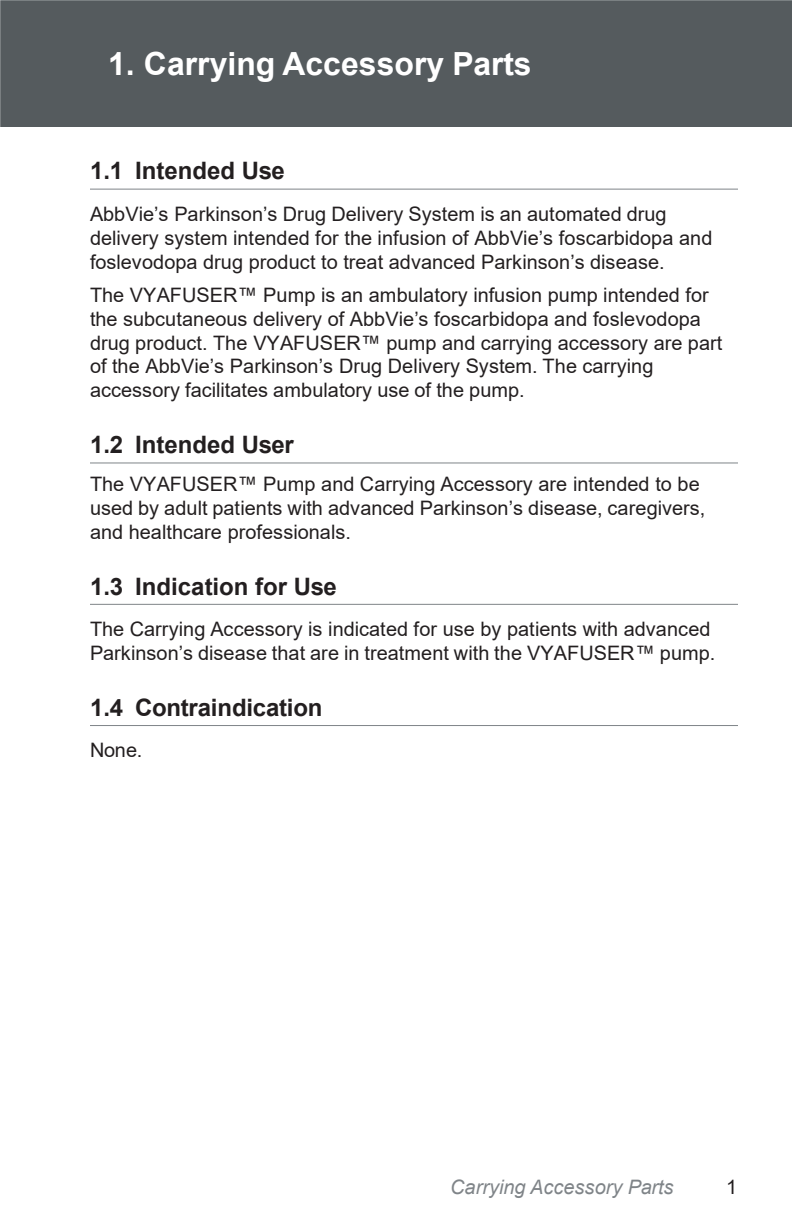
<style>
.page{position:relative;width:792px;height:1224px;background:#fff}
.page>*{position:absolute;margin:0;border:0;box-sizing:border-box;transform-origin:0 0}
.t1{font:700 32px "Arial";color:#fff}
.t2{font:700 24px "Arial";color:#231f20}
.t3{font:20px/23.8px "Arial";color:#231f20}
.t4{font:italic 20px "Arial";color:#7f8488}
</style>
<div class="page">
<div style="left:0;top:0;width:792px;height:126px;background:#555b5e"></div>
<hr style="left:90px;top:189px;width:648px;height:1px;background:#7f8488">
<hr style="left:90px;top:462px;width:648px;height:1px;background:#7f8488">
<hr style="left:90px;top:604px;width:648px;height:1px;background:#7f8488">
<hr style="left:90px;top:725px;width:648px;height:1px;background:#7f8488">
<h1 class="t1" style="left:108px;top:41px;width:425px">1. Carrying Accessory Parts</h1>
<p class="t2" style="left:90px;top:154px;width:196px">1.1 Intended Use</p>
<p class="t3" style="left:90px;top:202px;width:624px">AbbVie’s Parkinson’s Drug Delivery System is an automated drug delivery system intended for the infusion of AbbVie’s foscarbidopa and foslevodopa drug product to treat advanced Parkinson’s disease.</p>
<p class="t3" style="left:90px;top:283px;width:634px">The VYAFUSER™ Pump is an ambulatory infusion pump intended for the subcutaneous delivery of AbbVie’s foscarbidopa and foslevodopa drug product. The VYAFUSER™ pump and carrying accessory are part of the AbbVie’s Parkinson’s Drug Delivery System. The carrying accessory facilitates ambulatory use of the pump.</p>
<p class="t2" style="left:90px;top:428px;width:205px">1.2 Intended User</p>
<p class="t3" style="left:90px;top:472px;width:617px">The VYAFUSER™ Pump and Carrying Accessory are intended to be used by adult patients with advanced Parkinson’s disease, caregivers, and healthcare professionals.</p>
<p class="t2" style="left:90px;top:569px;width:248px">1.3 Indication for Use</p>
<p class="t3" style="left:90px;top:617px;width:627px">The Carrying Accessory is indicated for use by patients with advanced<br>Parkinson’s disease that are in treatment with the VYAFUSER™ pump.</p>
<p class="t2" style="left:90px;top:691px;width:234px">1.4 Contraindication</p>
<p class="t3" style="left:90px;top:738px;width:54px">None.</p>
<p class="t4" style="left:450px;top:1174px;width:225px">Carrying Accessory Parts</p>
<p class="t3" style="left:726px;top:1174px;width:13px">1</p>
</div>
